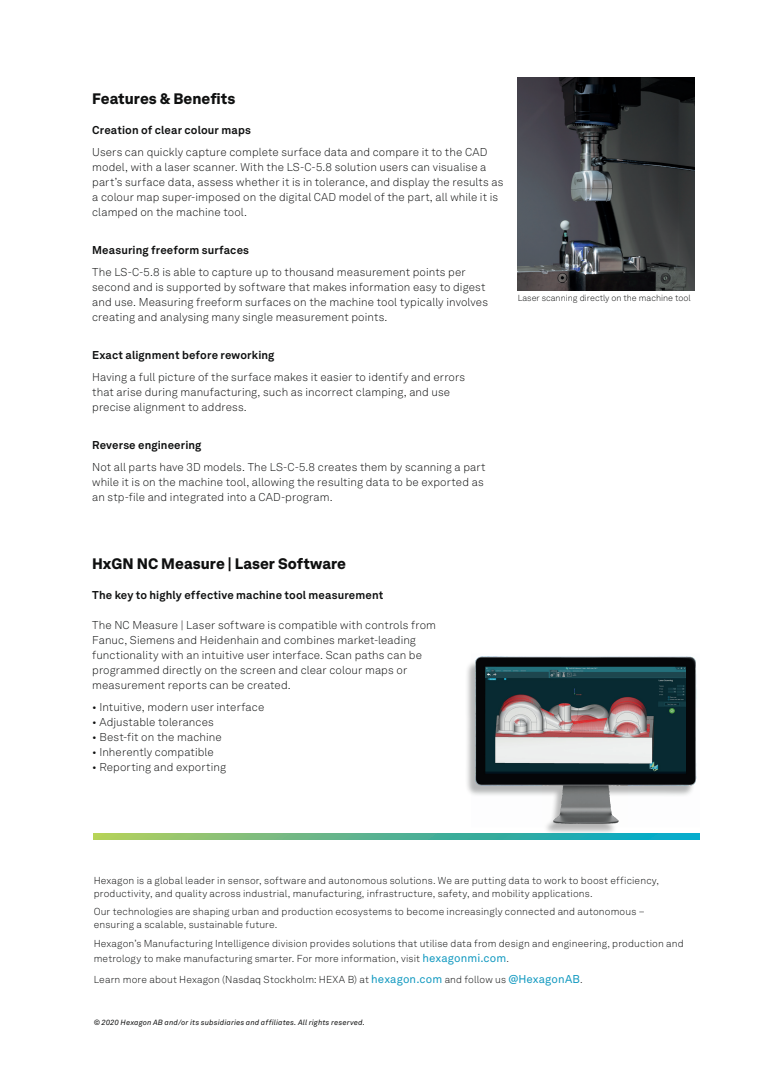
<style>
.page{position:relative;width:773px;height:1081px;background:#fff}
.page>*{position:absolute;margin:0;border:0;box-sizing:border-box;transform-origin:0 0}
.t1{font:900 15px "Hexagon Akkurat";color:#0f1010}
.t2{font:300 11.25px/15px "Hexagon Akkurat";letter-spacing:.01em;color:#0f1010}
.t3{font:700 11.25px "Hexagon Akkurat";letter-spacing:.01em;color:#0f1010}
.t4{font:300 10px/12.5px "Hexagon Akkurat";letter-spacing:.015em;color:#0f1010}
.t5{font:300 8.75px "Hexagon Akkurat";color:#0f1010}
.t6{font:italic 7.5px "Hexagon Akkurat";letter-spacing:.025em;color:#0f1010}
.s1{font-weight:400;font-size:11.25px;color:#1299c0}
</style>
<div class="page">
<div style="left:464px;top:659px;width:232px;height:177px;background:#0f1010;opacity:.3"></div>
<img style="left:471px;top:656px;width:226px;height:172px">
<img style="left:517px;top:78px;width:177px;height:213px">
<svg style="left:94px;top:834px;width:605px;height:5px;background:#54b593"></svg>
<h1 class="t1" style="left:92px;top:87px;width:145px">Features &amp; Benefits</h1>
<p class="t3" style="left:92px;top:121px;width:160px">Creation of clear colour maps</p>
<p class="t2" style="left:92px;top:145px;width:412px">Users can quickly capture complete surface data and compare it to the CAD model, with a laser scanner. With the LS-C-5.8 solution users can visualise a part’s surface data, assess whether it is in tolerance, and display the results as a colour map super-imposed on the digital CAD model of the part, all while it is clamped on the machine tool.</p>
<p class="t3" style="left:92px;top:241px;width:158px">Measuring freeform surfaces</p>
<p class="t2" style="left:92px;top:265px;width:397px">The LS-C-5.8 is able to capture up to thousand measurement points per second and is supported by software that makes information easy to digest and use. Measuring freeform surfaces on the machine tool typically involves creating and analysing many single measurement points.</p>
<p class="t3" style="left:92px;top:346px;width:184px">Exact alignment before reworking</p>
<p class="t2" style="left:92px;top:370px;width:374px">Having a full picture of the surface makes it easier to identify and errors that arise during manufacturing, such as incorrect clamping, and use precise alignment to address.</p>
<p class="t3" style="left:92px;top:436px;width:111px">Reverse engineering</p>
<p class="t2" style="left:92px;top:460px;width:395px">Not all parts have 3D models. The LS-C-5.8 creates them by scanning a part while it is on the machine tool, allowing the resulting data to be exported as an stp-file and integrated into a CAD-program.</p>
<p class="t5" style="left:517px;top:292px;width:174px">Laser scanning directly on the machine tool</p>
<h1 class="t1" style="left:92px;top:552px;width:255px">HxGN NC Measure | Laser Software</h1>
<p class="t3" style="left:92px;top:586px;width:292px">The key to highly effective machine tool measurement</p>
<p class="t2" style="left:92px;top:617px;width:345px">The NC Measure | Laser software is compatible with controls from Fanuc, Siemens and Heidenhain and combines market-leading functionality with an intuitive user interface. Scan paths can be programmed directly on the screen and clear colour maps or measurement reports can be created.</p>
<p class="t2" style="left:92px;top:700px;width:174px">• Intuitive, modern user interface</p>
<p class="t2" style="left:92px;top:715px;width:123px">• Adjustable tolerances</p>
<p class="t2" style="left:92px;top:730px;width:131px">• Best-fit on the machine</p>
<p class="t2" style="left:92px;top:745px;width:123px">• Inherently compatible</p>
<p class="t2" style="left:92px;top:760px;width:135px">• Reporting and exporting</p>
<p class="t4" style="left:94px;top:874px;width:566px">Hexagon is a global leader in sensor, software and autonomous solutions. We are putting data to work to boost efficiency, productivity, and quality across industrial, manufacturing, infrastructure, safety, and mobility applications.</p>
<p class="t4" style="left:94px;top:905px;width:552px">Our technologies are shaping urban and production ecosystems to become increasingly connected and autonomous – ensuring a scalable, sustainable future.</p>
<p class="t4" style="left:94px;top:935px;width:591px;line-height:15px">Hexagon’s Manufacturing Intelligence division provides solutions that utilise data from design and engineering, production and metrology to make manufacturing smarter. For more information, visit <span class="s1">hexagonmi.com</span>.</p>
<p class="t4" style="left:94px;top:973px;width:490px">Learn more about Hexagon (Nasdaq Stockholm: HEXA B) at <span class="s1">hexagon.com</span> and follow us <span class="s1">@HexagonAB</span>.</p>
<p class="t6" style="left:94px;top:1016px;width:273px">© 2020 Hexagon AB and/or its subsidiaries and affiliates. All rights reserved.</p>
</div>
